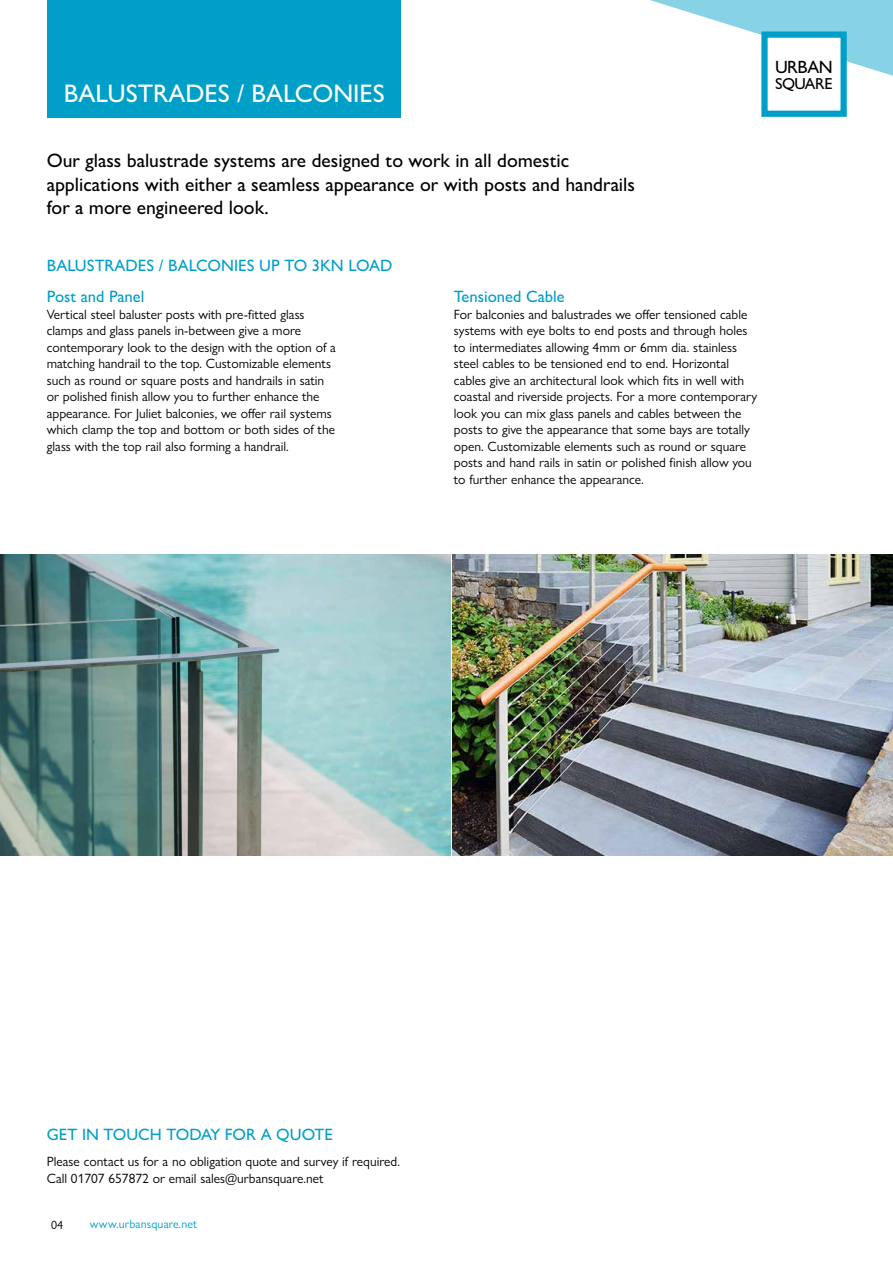
<style>
.page{position:relative;width:893px;height:1263px;background:#fff}
.page>*{position:absolute;margin:0;border:0;box-sizing:border-box;transform-origin:0 0}
.t1{font:500 25.5px "Gill Sans Nova";color:#fff}
.t2{font:500 19.5px/23.4px "Gill Sans Nova";color:#000}
.t3{font:500 17.85px "Gill Sans Nova";letter-spacing:-.03em;color:#000}
.t4{font:500 16.5px "Gill Sans Nova";color:#009fc8}
.t5{font:500 15.9px "Gill Sans Nova";letter-spacing:-.05em;color:#000}
.t6{font:13.5px/16.5px "Gill Sans Nova";color:#000}
.t7{font:12px "Gill Sans Nova";letter-spacing:.01em;color:#009fc8}
.t8{font:12px "Gill Sans Nova";color:#000}
</style>
<div class="page">
<svg style="left:400px;top:0;width:493px;height:118px"></svg>
<div style="left:47px;top:0;width:353px;height:118px;background:#009fc8"></div>
<div style="left:764px;top:35px;width:80px;height:79px;background:#fff"></div>
<div style="left:761px;top:31px;width:86px;height:86px;border:6px solid #009fc8"></div>
<img style="left:0;top:554px;width:451px;height:301px">
<img style="left:453px;top:554px;width:440px;height:301px">
<h1 class="t1" style="left:64px;top:78px;width:323px">BALUSTRADES / BALCONIES</h1>
<h3 class="t3" style="left:775px;top:56px;width:59px">URBAN</h3>
<p class="t5" style="left:775px;top:74px;width:59px">SQUARE</p>
<h2 class="t2" style="left:47px;top:149px;width:590px">Our glass balustrade systems are designed to work in all domestic applications with either a seamless appearance or with posts and handrails for a more engineered look.</h2>
<p class="t4" style="left:47px;top:255px;width:347px">BALUSTRADES / BALCONIES UP TO 3KN LOAD</p>
<p class="t4" style="left:47px;top:287px;width:99px">Post and Panel</p>
<p class="t6" style="left:47px;top:306px;width:291px">Vertical steel baluster posts with pre-fitted glass clamps and glass panels in-between give a more contemporary look to the design with the option of a matching handrail to the top. Customizable elements such as round or square posts and handrails in satin or polished finish allow you to further enhance the appearance. For Juliet balconies, we offer rail systems which clamp the top and bottom or both sides of the glass with the top rail also forming a handrail.</p>
<p class="t4" style="left:454px;top:287px;width:112px">Tensioned Cable</p>
<p class="t6" style="left:454px;top:306px;width:305px">For balconies and balustrades we offer tensioned cable systems with eye bolts to end posts and through holes to intermediates allowing 4mm or 6mm dia. stainless steel cables to be tensioned end to end. Horizontal cables give an architectural look which fits in well with coastal and riverside projects. For a more contemporary look you can mix glass panels and cables between the posts to give the appearance that some bays are totally open. Customizable elements such as round or square posts and hand rails in satin or polished finish allow you to further enhance the appearance.</p>
<p class="t4" style="left:47px;top:1124px;width:288px">GET IN TOUCH TODAY FOR A QUOTE</p>
<p class="t6" style="left:47px;top:1153px;width:355px">Please contact us for a no obligation quote and survey if required.<br>Call 01707 657872 or email sales@urbansquare.net</p>
<p class="t8" style="left:51px;top:1218px;width:14px">04</p>
<p class="t7" style="left:90px;top:1217px;width:109px">www.urbansquare.net</p>
</div>
